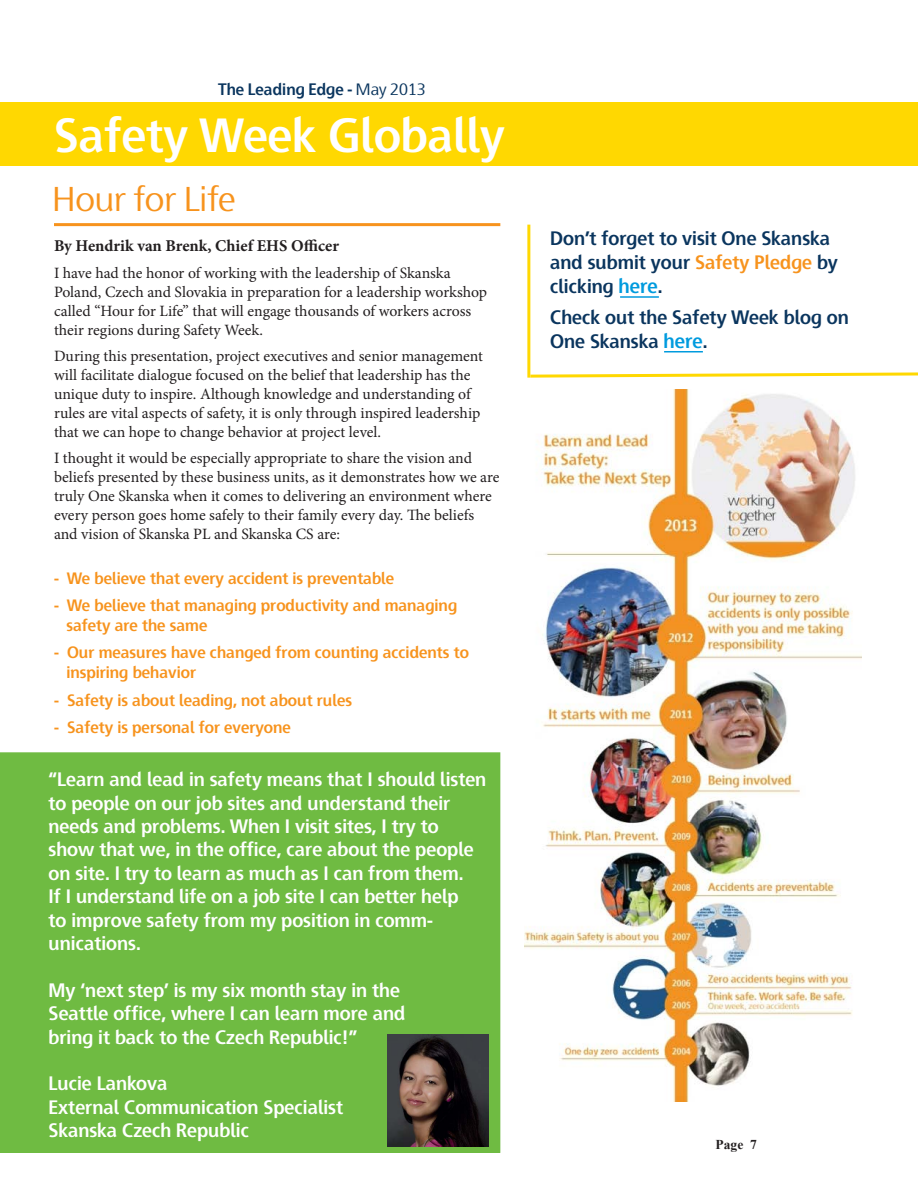
<style>
.page{position:relative;width:918px;height:1188px;background:#fff}
.page>*{position:absolute;margin:0;border:0;box-sizing:border-box;transform-origin:0 0}
.Header_1_Black{font:700 48px "Skanska Sans Pro";color:#fff}
.Sub_Header_Orange{font:34.5px "Skanska Sans Pro";color:#f7931d}
.Call_Out_Green_13pt{font:700 19.5px/23.4px "Skanska Sans Pro";color:#fff}
.t1{font:700 19.5px/23.9px "Skanska Sans Pro";color:#0a355e}
.t2{font:700 16.5px/19.8px "Skanska Sans Pro";color:#f7931d}
.t3{font:700 16.5px "Minion Pro";color:#231f20}
.t4{font:700 16.5px "Skanska Sans";color:#0a355e}
.t5{font:15.75px/18.9px "Minion Pro";letter-spacing:-.005em;color:#231f20}
.t6{font:700 13.5px "Times New Roman";color:#231f20}
.s1{font-family:"Skanska Sans Pro";font-weight:400}
.s2{color:#f7931d}
.s3{font-size:20.25px;color:#009bde}
</style>
<div class="page">
<hr style="left:0;top:102px;width:918px;height:1px;background:#231f20">
<div style="left:0;top:103px;width:918px;height:63px;background:#ffd801"></div>
<img style="left:524px;top:389px;width:337px;height:712px">
<div style="left:0;top:752px;width:500px;height:401px;background:#6fbb42"></div>
<hr style="left:54px;top:223px;width:446px;height:3px;background:#f7931d">
<svg style="left:530px;top:370px;width:388px;height:8px"></svg>
<img style="left:388px;top:1034px;width:100px;height:113px">
<hr style="left:527px;top:225px;width:3px;height:153px;background:#ffd801">
<hr style="left:620px;top:296px;width:39px;height:2px;background:#009bde">
<hr style="left:664px;top:351px;width:39px;height:1px;background:#009bde">
<p class="t4" style="left:218px;top:79px;width:209px">The Leading Edge - <span class="s1">May 2013</span></p>
<p class="Header_1_Black" style="left:54px;top:107px;width:452px">Safety Week Globally</p>
<p class="Sub_Header_Orange" style="left:52px;top:180px;width:185px">Hour for Life</p>
<p class="t3" style="left:54px;top:234px;width:287px">By Hendrik van Brenk, Chief EHS Officer</p>
<p class="t5" style="left:54px;top:264px;width:435px">I have had the honor of working with the leadership of Skanska Poland, Czech and Slovakia in preparation for a leadership workshop called “Hour for Life” that will engage thousands of workers across their regions during Safety Week.</p>
<p class="t5" style="left:54px;top:347px;width:431px">During this presentation, project executives and senior management will facilitate dialogue focused on the belief that leadership has the unique duty to inspire. Although knowledge and understanding of rules are vital aspects of safety, it is only through inspired leadership that we can hope to change behavior at project level.</p>
<p class="t5" style="left:54px;top:449px;width:447px">I thought it would be especially appropriate to share the vision and beliefs presented by these business units, as it demonstrates how we are truly One Skanska when it comes to delivering an environment where every person goes home safely to their family every day. The beliefs and vision of Skanska PL and Skanska CS are:</p>
<p class="t2" style="left:54px;top:568px;width:342px">- We believe that every accident is preventable</p>
<p class="t2" style="left:66px;top:596px;width:392px;text-indent:-12px">- We believe that managing productivity and managing safety are the same</p>
<p class="t2" style="left:66px;top:643px;width:404px;text-indent:-12px">- Our measures have changed from counting accidents to inspiring behavior</p>
<p class="t2" style="left:54px;top:690px;width:300px">- Safety is about leading, not about rules</p>
<p class="t2" style="left:54px;top:717px;width:239px">- Safety is personal for everyone</p>
<p class="Call_Out_Green_13pt" style="left:49px;top:768px;width:439px">“Learn and lead in safety means that I should listen to people on our job sites and understand their needs and problems. When I visit sites, I try to show that we, in the office, care about the people on site. I try to learn as much as I can from them.<br>If I understand life on a job site I can better help<br>to improve safety from my position in comm&shy;unications.</p>
<p class="Call_Out_Green_13pt" style="left:49px;top:978px;width:358px">My ‘next step’ is my six month stay in the<br>Seattle office, where I can learn more and bring it back to the Czech Republic!”</p>
<p class="Call_Out_Green_13pt" style="left:49px;top:1072px;width:296px">Lucie Lankova<br>External Communication Specialist<br>Skanska Czech Republic</p>
<p class="t1" style="left:550px;top:227px;width:289px">Don’t forget to visit One Skanska and submit your <span class="s2">Safety Pledge</span> by clicking <span class="s3">here</span>.</p>
<p class="t1" style="left:550px;top:305px;width:300px;line-height:24.3px">Check out the Safety Week blog on<br>One Skanska <span class="s3">here</span>.</p>
<p class="t6" style="left:716px;top:1135px;width:43px">Page 7</p>
</div>
